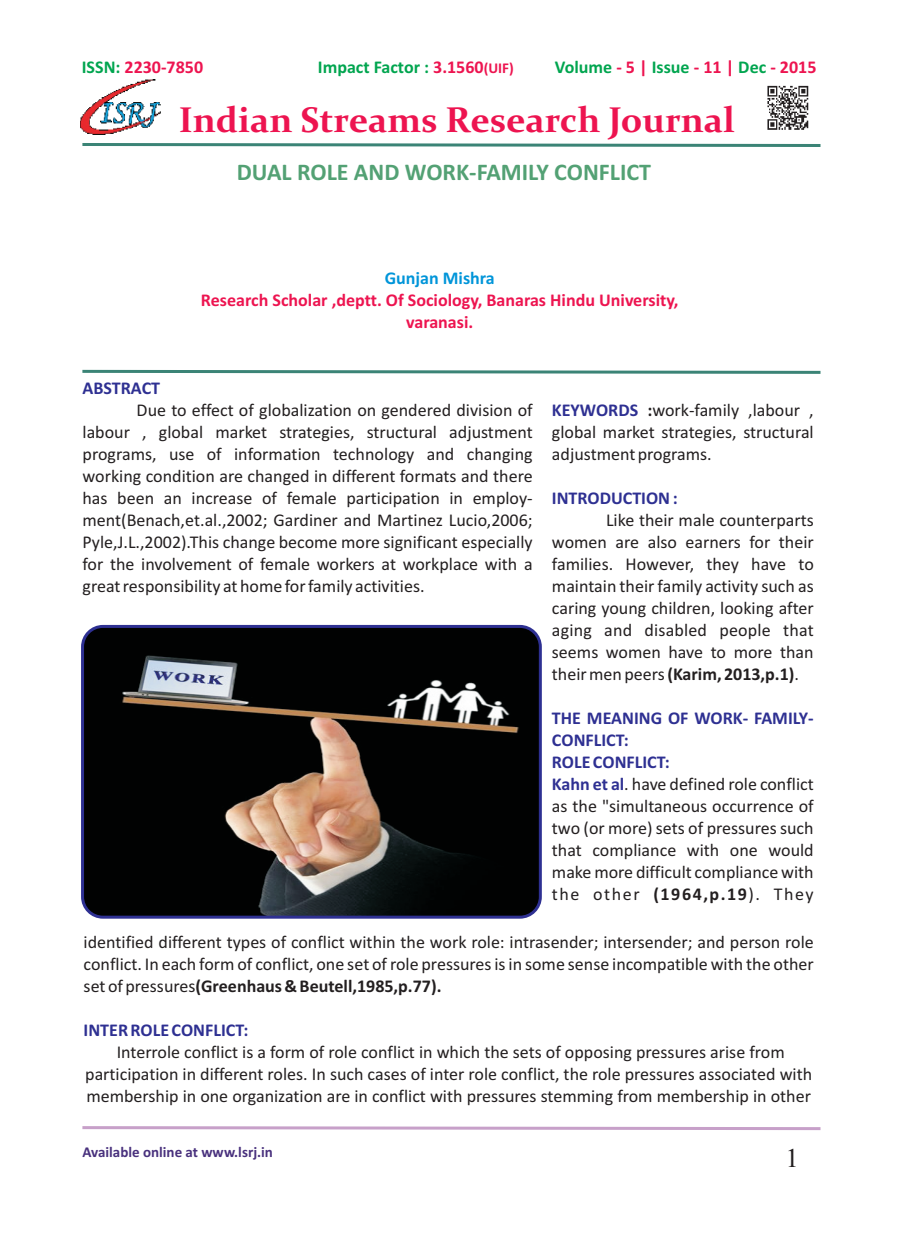
<style>
.page{position:relative;width:898px;height:1242px;background:#fff}
.page>*{position:absolute;margin:0;border:0;box-sizing:border-box;transform-origin:0 0}
.t1{font:700 36px "Constantia";color:#ed1450}
.t2{font:27px "Times New Roman";color:#231f20}
.t3{font:700 24px "Calibri";color:#53a174}
.t4{font:18px/21.9px "Calibri";color:#231f20;text-align:justify}
.t5{font:700 18px/21.9px "Calibri";color:#2e3092}
.t6{font:700 18px/21.9px "Calibri";color:#ed1450;text-align:center}
.t7{font:700 18px "Calibri";color:#00a54f}
.t8{font:700 18px "Calibri";color:#0095d9}
.t9{font:700 15px "Calibri";color:#49317d}
.s1{color:#00a54f}
.s2{color:#ed1450}
.s3{font-size:15px;color:#ed1450}
.s4{font-weight:700}
.s5{font-weight:400;color:#231f20}
</style>
<div class="page">
<img style="left:767px;top:85px;width:42px;height:45px">
<svg style="left:82px;top:1126px;width:739px;height:5px"></svg>
<svg style="left:82px;top:143px;width:739px;height:4px;background:#6ba297"></svg>
<img style="left:80px;top:80px;width:81px;height:54px">
<svg style="left:82px;top:369px;width:739px;height:5px"></svg>
<img style="left:82px;top:626px;width:458px;height:291px;border-radius:20px">
<div style="left:81px;top:625px;width:460px;height:293px;border:3px solid #2e3092;border-radius:20px"></div>
<p class="t6" style="left:82px;top:57px;width:123px"><span class="s1">ISSN:</span> 2230-7850</p>
<p class="t7" style="left:318px;top:59px;width:197px">Impact Factor : <span class="s2">3.1560</span><span class="s3">(UIF)</span></p>
<p class="t7" style="left:554px;top:59px;width:263px">Volume <span class="s2">- 5 |</span> Issue <span class="s2">- 11 |</span> Dec <span class="s2">- 2015</span></p>
<h1 class="t1" style="left:179px;top:105px;width:557px">Indian Streams Research Journal</h1>
<h3 class="t3" style="left:237px;top:162px;width:415px">DUAL ROLE AND WORK-FAMILY CONFLICT</h3>
<p class="t8" style="left:384px;top:270px;width:111px">Gunjan Mishra</p>
<p class="t6" style="left:201px;top:290px;width:479px">Research Scholar ,deptt. Of Sociology, Banaras Hindu University, varanasi.</p>
<p class="t5" style="left:82px;top:379px;width:79px">ABSTRACT</p>
<p class="t4" style="left:82px;top:401px;width:451px;text-indent:54px">Due to effect of globalization on gendered division of labour , global market strategies, structural adjustment programs, use of information technology and changing working condition are changed in different formats and there has been an increase of female participation in employ&shy;ment(Benach,et.al.,2002; Gardiner and Martinez Lucio,2006; Pyle,J.L.,2002).This change become more significant especially for the involvement of female workers at workplace with a great responsibility at home for family activities.</p>
<p class="t4" style="left:551px;top:401px;width:263px;text-indent:95px"><span class="s4">:</span>work-family ,labour , global market strategies, structural adjustment programs.</p>
<p class="t5" style="left:551px;top:401px;width:88px">KEYWORDS</p>
<p class="t5" style="left:551px;top:489px;width:127px">INTRODUCTION :</p>
<p class="t4" style="left:551px;top:511px;width:263px;text-indent:54px">Like their male counterparts women are also earners for their families. However, they have to maintain their family activity such as caring young children, looking after aging and disabled people that seems women have to more than their men peers <span class="s4">(Karim, 2013,p.1)</span>.</p>
<p class="t5" style="left:551px;top:708px;width:263px">THE MEANING OF WORK- FAMILY-<br>CONFLICT:<br>ROLE CONFLICT:<br>Kahn et al<span class="s5">. have defined role conflict</span></p>
<p class="t4" style="left:551px;top:796px;width:263px">as the "simultaneous occurrence of two (or more) sets of pressures such that compliance with one would make more difficult compliance with the other <span class="s4">(1964,p.19</span>). They</p>
<p class="t4" style="left:84px;top:932px;width:731px">identified different types of conflict within the work role: intrasender; intersender; and person role conflict. In each form of conflict, one set of role pressures is in some sense incompatible with the other set of pressures<span class="s4">(Greenhaus &amp; Beutell,1985,p.77).</span></p>
<p class="t5" style="left:84px;top:1020px;width:166px">INTER ROLE CONFLICT:</p>
<p class="t4" style="left:85px;top:1042px;width:728px;text-align:center">Interrole conflict is a form of role conflict in which the sets of opposing pressures arise from participation in different roles. In such cases of inter role conflict, the role pressures associated with membership in one organization are in conflict with pressures stemming from membership in other</p>
<p class="t9" style="left:82px;top:1145px;width:192px">Available online at www.lsrj.in</p>
<h2 class="t2" style="left:785px;top:1147px;width:15px">1</h2>
</div>
